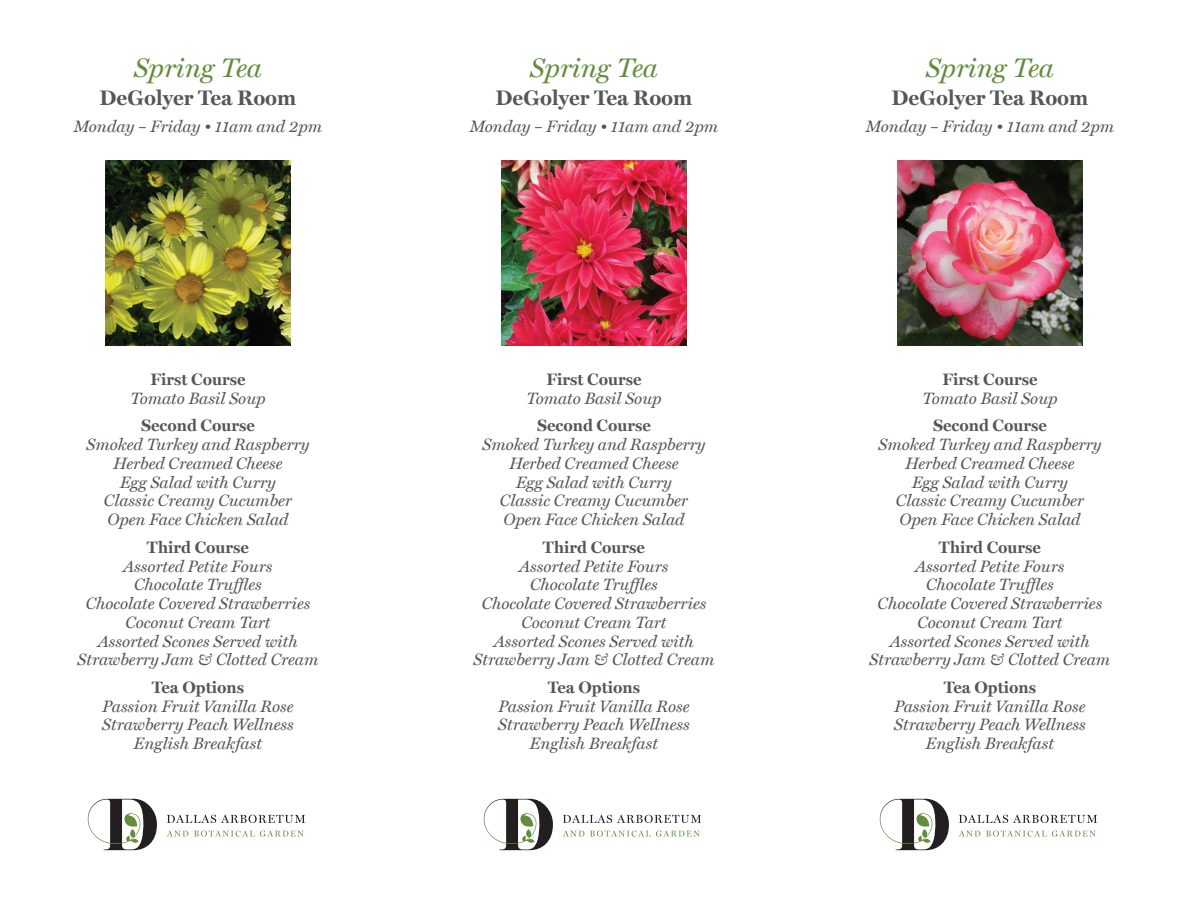
<style>
.page{position:relative;width:1188px;height:918px;background:#fff}
.page>*{position:absolute;margin:0;border:0;box-sizing:border-box;transform-origin:0 0}
.t1{font:italic 27px "Miller Text";color:#628d3c}
.t2{font:700 21px "Miller Text";color:#535759}
.t3{font:italic 16.5px/18.8px "Miller Text";color:#535759;text-align:center}
.t4{font:700 16.5px "Miller Text";color:#535759}
</style>
<div class="page">
<svg style="left:167px;top:815px;width:138px;height:8px"></svg>
<svg style="left:167px;top:831px;width:21px;height:6px"></svg>
<svg style="left:194px;top:831px;width:109px;height:6px"></svg>
<svg style="left:88px;top:799px;width:69px;height:51px"></svg>
<svg style="left:563px;top:815px;width:138px;height:8px"></svg>
<svg style="left:563px;top:831px;width:21px;height:6px"></svg>
<svg style="left:590px;top:831px;width:109px;height:6px"></svg>
<svg style="left:484px;top:799px;width:69px;height:51px"></svg>
<svg style="left:959px;top:815px;width:138px;height:8px"></svg>
<svg style="left:959px;top:831px;width:21px;height:6px"></svg>
<svg style="left:986px;top:831px;width:109px;height:6px"></svg>
<svg style="left:880px;top:799px;width:69px;height:51px"></svg>
<img style="left:106px;top:161px;width:184px;height:185px">
<img style="left:502px;top:161px;width:184px;height:185px">
<img style="left:898px;top:161px;width:184px;height:185px">
<h1 class="t1" style="left:134px;top:51px;width:129px">Spring Tea</h1>
<p class="t2" style="left:100px;top:85px;width:198px">DeGolyer Tea Room</p>
<p class="t3" style="left:74px;top:117px;width:250px">Monday – Friday • 11am and 2pm</p>
<p class="t4" style="left:150px;top:369px;width:97px">First Course</p>
<p class="t3" style="left:130px;top:388px;width:137px">Tomato Basil Soup</p>
<p class="t4" style="left:141px;top:416px;width:115px">Second Course</p>
<p class="t3" style="left:86px;top:435px;width:225px">Smoked Turkey and Raspberry<br>Herbed Creamed Cheese<br>Egg Salad with Curry<br>Classic Creamy Cucumber<br>Open Face Chicken Salad</p>
<p class="t4" style="left:147px;top:537px;width:104px">Third Course</p>
<p class="t3" style="left:78px;top:556px;width:242px">Assorted Petite Fours<br>Chocolate Truffles<br>Chocolate Covered Strawberries<br>Coconut Cream Tart<br>Assorted Scones Served with<br>Strawberry Jam &amp; Clotted Cream</p>
<p class="t4" style="left:152px;top:678px;width:94px">Tea Options</p>
<p class="t3" style="left:102px;top:697px;width:193px">Passion Fruit Vanilla Rose<br>Strawberry Peach Wellness<br>English Breakfast</p>
<h1 class="t1" style="left:530px;top:51px;width:129px">Spring Tea</h1>
<p class="t2" style="left:496px;top:85px;width:198px">DeGolyer Tea Room</p>
<p class="t3" style="left:470px;top:117px;width:250px">Monday – Friday • 11am and 2pm</p>
<p class="t4" style="left:546px;top:369px;width:97px">First Course</p>
<p class="t3" style="left:526px;top:388px;width:137px">Tomato Basil Soup</p>
<p class="t4" style="left:537px;top:416px;width:115px">Second Course</p>
<p class="t3" style="left:482px;top:435px;width:225px">Smoked Turkey and Raspberry<br>Herbed Creamed Cheese<br>Egg Salad with Curry<br>Classic Creamy Cucumber<br>Open Face Chicken Salad</p>
<p class="t4" style="left:543px;top:537px;width:104px">Third Course</p>
<p class="t3" style="left:474px;top:556px;width:242px">Assorted Petite Fours<br>Chocolate Truffles<br>Chocolate Covered Strawberries<br>Coconut Cream Tart<br>Assorted Scones Served with<br>Strawberry Jam &amp; Clotted Cream</p>
<p class="t4" style="left:548px;top:678px;width:94px">Tea Options</p>
<p class="t3" style="left:498px;top:697px;width:193px">Passion Fruit Vanilla Rose<br>Strawberry Peach Wellness<br>English Breakfast</p>
<h1 class="t1" style="left:926px;top:51px;width:129px">Spring Tea</h1>
<p class="t2" style="left:892px;top:85px;width:198px">DeGolyer Tea Room</p>
<p class="t3" style="left:866px;top:117px;width:250px">Monday – Friday • 11am and 2pm</p>
<p class="t4" style="left:942px;top:369px;width:97px">First Course</p>
<p class="t3" style="left:922px;top:388px;width:137px">Tomato Basil Soup</p>
<p class="t4" style="left:933px;top:416px;width:115px">Second Course</p>
<p class="t3" style="left:878px;top:435px;width:225px">Smoked Turkey and Raspberry<br>Herbed Creamed Cheese<br>Egg Salad with Curry<br>Classic Creamy Cucumber<br>Open Face Chicken Salad</p>
<p class="t4" style="left:939px;top:537px;width:104px">Third Course</p>
<p class="t3" style="left:870px;top:556px;width:242px">Assorted Petite Fours<br>Chocolate Truffles<br>Chocolate Covered Strawberries<br>Coconut Cream Tart<br>Assorted Scones Served with<br>Strawberry Jam &amp; Clotted Cream</p>
<p class="t4" style="left:944px;top:678px;width:94px">Tea Options</p>
<p class="t3" style="left:894px;top:697px;width:193px">Passion Fruit Vanilla Rose<br>Strawberry Peach Wellness<br>English Breakfast</p>
</div>
